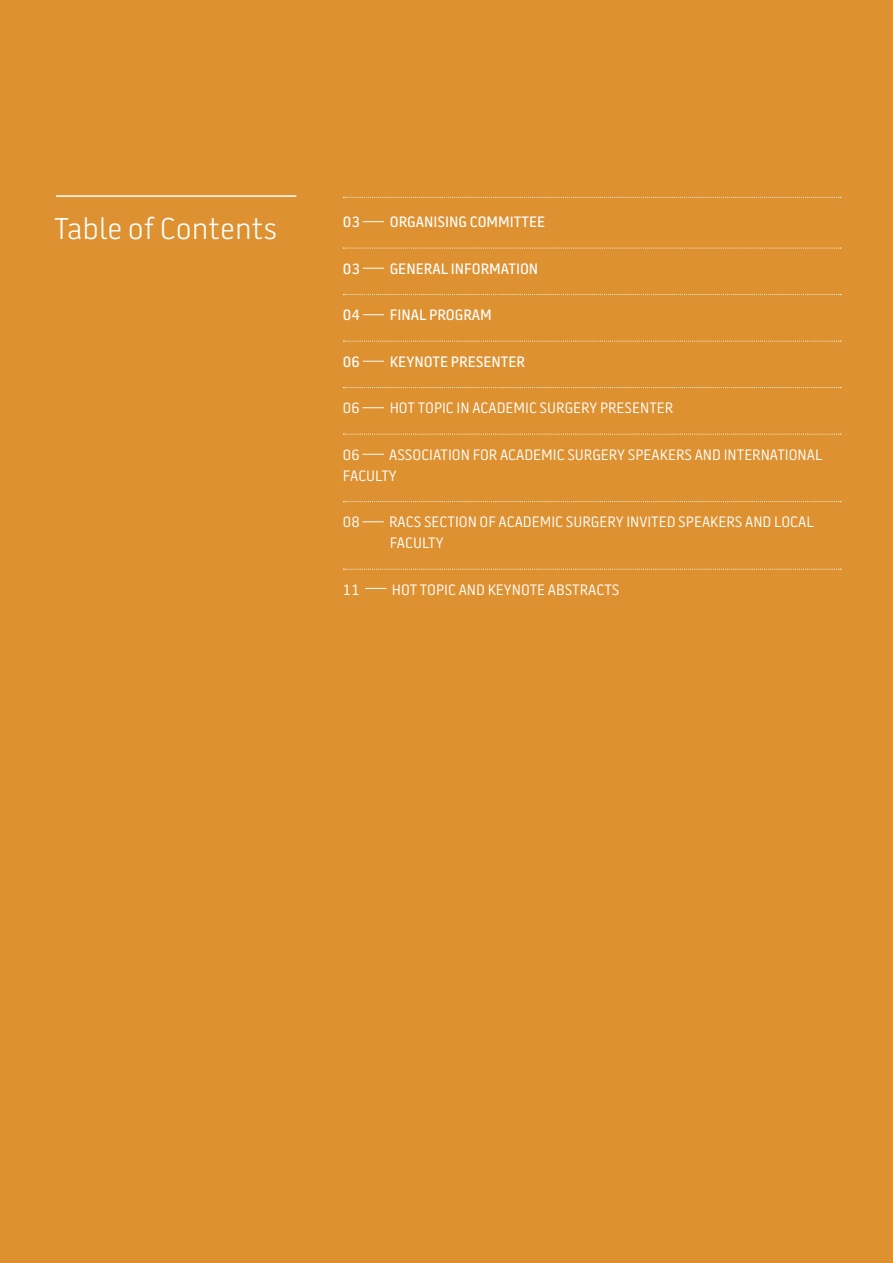
<style>
.page{position:relative;width:893px;height:1263px;background:#dd9131}
.page>*{position:absolute;margin:0;border:0;box-sizing:border-box;transform-origin:0 0}
.t1{font:300 30px "Battersea SANS";color:#fff}
.t2{font:15px/21px "Battersea SANS";color:#fff}
.t3{font:500 15px "Battersea SANS";color:#fff}
</style>
<div class="page">
<svg style="left:343px;top:248px;width:498px;height:1px"></svg>
<svg style="left:343px;top:294px;width:498px;height:1px"></svg>
<svg style="left:343px;top:341px;width:498px;height:1px"></svg>
<svg style="left:343px;top:387px;width:498px;height:1px"></svg>
<svg style="left:343px;top:434px;width:498px;height:1px"></svg>
<svg style="left:343px;top:501px;width:498px;height:1px"></svg>
<svg style="left:343px;top:569px;width:498px;height:1px"></svg>
<svg style="left:363px;top:221px;width:21px;height:1px"></svg>
<svg style="left:363px;top:268px;width:21px;height:1px"></svg>
<svg style="left:363px;top:314px;width:21px;height:1px"></svg>
<svg style="left:363px;top:361px;width:21px;height:1px"></svg>
<svg style="left:362px;top:407px;width:22px;height:1px"></svg>
<svg style="left:362px;top:454px;width:22px;height:1px"></svg>
<svg style="left:362px;top:521px;width:22px;height:1px"></svg>
<svg style="left:365px;top:588px;width:21px;height:1px"></svg>
<hr style="left:56px;top:195px;width:240px;height:2px;background:#fff">
<svg style="left:342px;top:196px;width:499px;height:2px"></svg>
<p class="t1" style="left:54px;top:209px;width:225px">Table of Contents</p>
<p class="t3" style="left:343px;top:212px;width:19px">03</p>
<p class="t3" style="left:390px;top:212px;width:157px">ORGANISING COMMITTEE</p>
<p class="t3" style="left:343px;top:258px;width:19px">03</p>
<p class="t3" style="left:390px;top:258px;width:150px">GENERAL INFORMATION</p>
<p class="t3" style="left:343px;top:305px;width:19px">04</p>
<p class="t3" style="left:390px;top:305px;width:104px">FINAL PROGRAM</p>
<p class="t3" style="left:343px;top:351px;width:19px">06</p>
<p class="t3" style="left:390px;top:351px;width:137px">KEYNOTE PRESENTER</p>
<p class="t2" style="left:343px;top:398px;width:18px">06</p>
<p class="t2" style="left:390px;top:398px;width:285px">HOT TOPIC IN ACADEMIC SURGERY PRESENTER</p>
<p class="t2" style="left:343px;top:444px;width:18px">06</p>
<p class="t2" style="left:343px;top:444px;width:481px;text-indent:46px">ASSOCIATION FOR ACADEMIC SURGERY SPEAKERS AND INTERNATIONAL<br>FACULTY</p>
<p class="t2" style="left:343px;top:512px;width:18px">08</p>
<p class="t2" style="left:389px;top:512px;width:426px">RACS SECTION OF ACADEMIC SURGERY INVITED SPEAKERS AND LOCAL<br>FACULTY</p>
<p class="t2" style="left:343px;top:579px;width:18px">11</p>
<p class="t2" style="left:392px;top:579px;width:229px">HOT TOPIC AND KEYNOTE ABSTRACTS</p>
</div>
